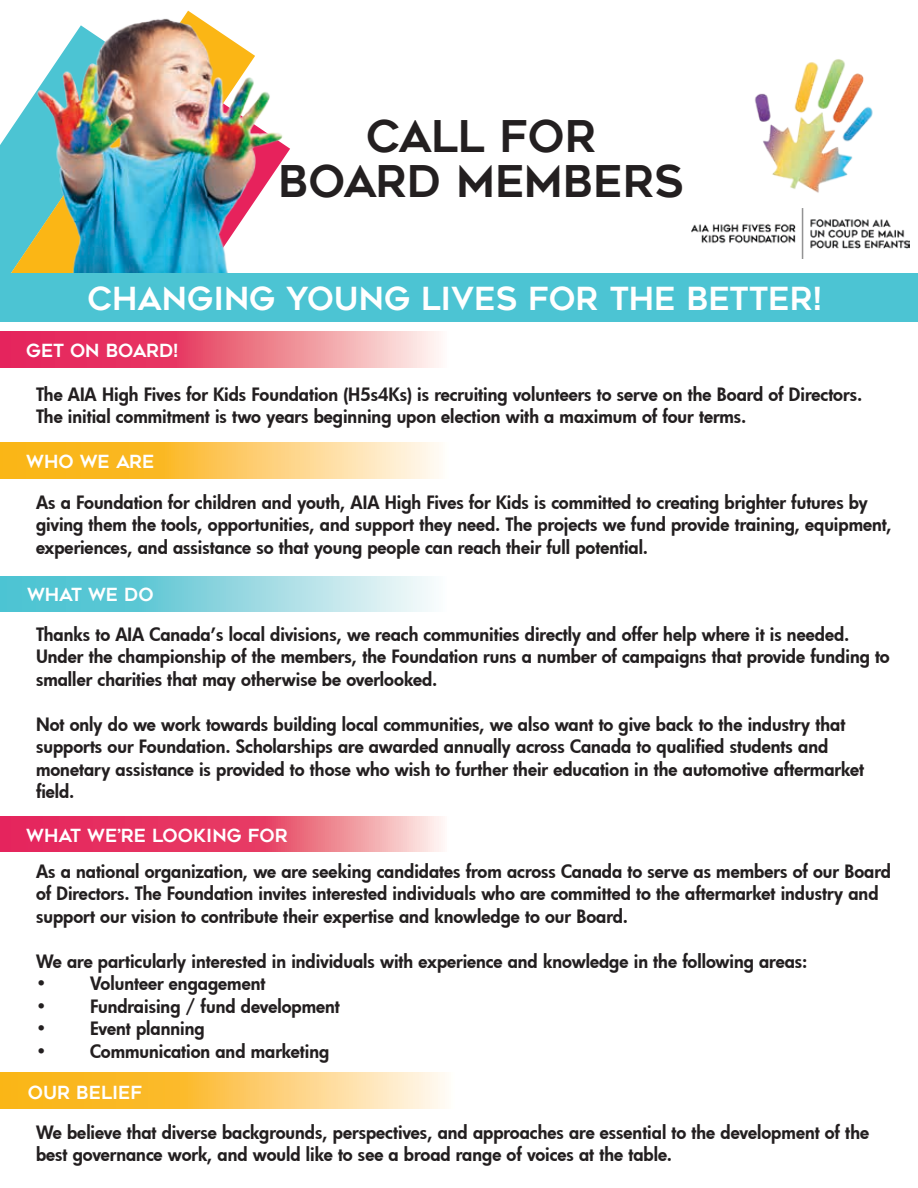
<style>
.page{position:relative;width:918px;height:1188px;background:#fff}
.page>*{position:absolute;margin:0;border:0;box-sizing:border-box;transform-origin:0 0}
.t1{font:43.5px/45px "Geometos";color:#231f20;text-align:center}
.t2{font:31.65px "Geometos";color:#fff}
.t3{font:800 18px/22.5px "Futura";color:#231f20}
.t4{font:18px "Geometos";color:#fff}
</style>
<div class="page">
<svg style="left:0;top:107px;width:26px;height:167px;background:#66cad0"></svg>
<img style="left:26px;top:10px;width:346px;height:264px">
<div style="left:0;top:274px;width:918px;height:50px;background:#4cc4d3"></div>
<img style="left:692px;top:212px;width:217px;height:46px">
<img style="left:754px;top:59px;width:119px;height:153px">
<div style="left:0;top:322px;width:918px;height:866px;background:#fff"></div>
<svg style="left:0;top:576px;width:432px;height:36px;background:#8ed6e0"></svg>
<svg style="left:0;top:443px;width:439px;height:35px;background:#fccb64"></svg>
<svg style="left:0;top:1072px;width:445px;height:36px;background:#fccb63"></svg>
<svg style="left:0;top:332px;width:439px;height:36px;background:#ec6d88"></svg>
<svg style="left:0;top:816px;width:443px;height:36px;background:#ea5b7c"></svg>
<h1 class="t1" style="left:278px;top:114px;width:407px">CALL FOR<br>BOARD MEMBERS</h1>
<h2 class="t2" style="left:87px;top:281px;width:736px">CHANGING YOUNG LIVES FOR THE BETTER!</h2>
<p class="t4" style="left:26px;top:341px;width:154px">GET ON BOARD!</p>
<p class="t3" style="left:36px;top:383px;width:828px">The AIA High Fives for Kids Foundation (H5s4Ks) is recruiting volunteers to serve on the Board of Directors.<br>The initial commitment is two years beginning upon election with a maximum of four terms.</p>
<p class="t4" style="left:26px;top:451px;width:130px">WHO WE ARE</p>
<p class="t3" style="left:36px;top:491px;width:857px">As a Foundation for children and youth, AIA High Fives for Kids is committed to creating brighter futures by giving them the tools, opportunities, and support they need. The projects we fund provide training, equipment, experiences, and assistance so that young people can reach their full potential.</p>
<p class="t4" style="left:27px;top:584px;width:128px">WHAT WE DO</p>
<p class="t3" style="left:36px;top:623px;width:855px">Thanks to AIA Canada’s local divisions, we reach communities directly and offer help where it is needed.<br>Under the championship of the members, the Foundation runs a number of campaigns that provide funding to smaller charities that may otherwise be overlooked.</p>
<p class="t3" style="left:36px;top:713px;width:830px">Not only do we work towards building local communities, we also want to give back to the industry that supports our Foundation. Scholarships are awarded annually across Canada to qualified students and monetary assistance is provided to those who wish to further their education in the automotive aftermarket field.</p>
<p class="t4" style="left:26px;top:825px;width:263px">WHAT WE’RE LOOKING FOR</p>
<p class="t3" style="left:36px;top:860px;width:856px">As a national organization, we are seeking candidates from across Canada to serve as members of our Board of Directors. The Foundation invites interested individuals who are committed to the aftermarket industry and support our vision to contribute their expertise and knowledge to our Board.</p>
<p class="t3" style="left:36px;top:950px;width:773px">We are particularly interested in individuals with experience and knowledge in the following areas: •</p>
<p class="t3" style="left:90px;top:972px;width:177px">Volunteer engagement</p>
<p class="t3" style="left:36px;top:995px;width:12px">•</p>
<p class="t3" style="left:90px;top:995px;width:251px">Fundraising / fund development</p>
<p class="t3" style="left:36px;top:1017px;width:12px">•</p>
<p class="t3" style="left:90px;top:1017px;width:116px">Event planning</p>
<p class="t3" style="left:36px;top:1040px;width:12px">•</p>
<p class="t3" style="left:90px;top:1040px;width:241px">Communication and marketing</p>
<p class="t4" style="left:28px;top:1082px;width:116px">OUR BELIEF</p>
<p class="t3" style="left:36px;top:1121px;width:835px">We believe that diverse backgrounds, perspectives, and approaches are essential to the development of the best governance work, and would like to see a broad range of voices at the table.</p>
</div>
